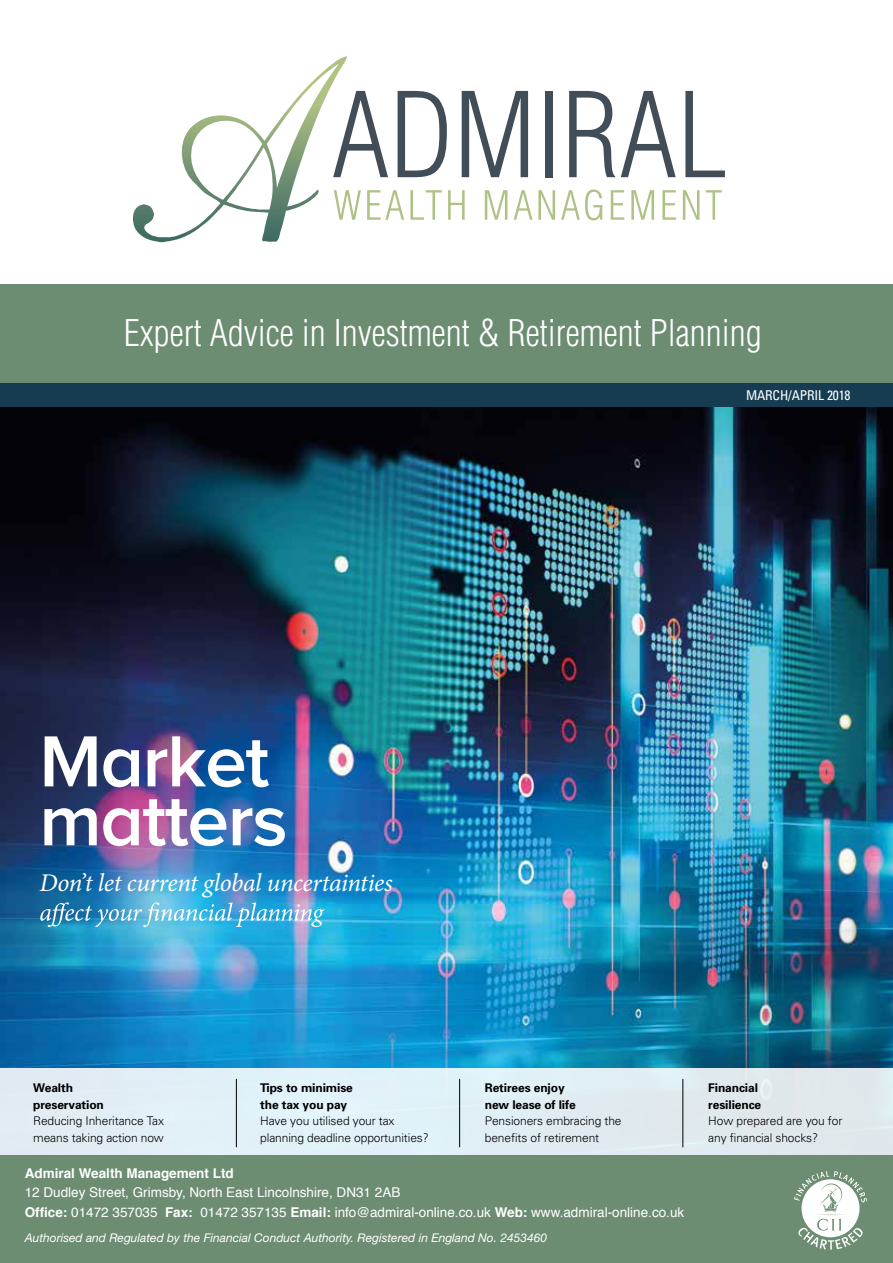
<style>
.page{position:relative;width:893px;height:1263px;background:#fff}
.page>*{position:absolute;margin:0;border:0;box-sizing:border-box;transform-origin:0 0}
.t1{font:600 75px/58.9px "Proxima Nova A";letter-spacing:-.02em;color:#fff}
.t2{font:300 condensed 36px "Helvetica";color:#fff}
.t3{font:italic 25.5px "Minion Pro";letter-spacing:-.015em;color:#fff}
.t4{font:13.5px/19.5px "Helvetica";color:#fff}
.t5{font:700 13.5px "Helvetica";color:#fff}
.t6{font:condensed 13.5px "Univers";letter-spacing:-.01em;color:#fff}
.t7{font:300 12px/16.5px "Univers";letter-spacing:-.01em;color:#000}
.t8{font:700 12px/16.5px "Univers";letter-spacing:-.01em;color:#000}
.t9{font:italic 12px "Helvetica Neue";color:#fff}
.s1{font-weight:700}
</style>
<div class="page">
<img style="left:0;top:407px;width:893px;height:661px">
<div style="left:0;top:383px;width:893px;height:24px;background:#163c52"></div>
<img style="left:40px;top:902px;width:285px;height:25px">
<div style="left:0;top:1068px;width:893px;height:90px;background:#e1edf4"></div>
<hr style="left:236px;top:1079px;width:1px;height:68px;background:#000">
<hr style="left:459px;top:1079px;width:1px;height:68px;background:#000">
<hr style="left:682px;top:1079px;width:1px;height:68px;background:#000">
<div style="left:0;top:1155px;width:893px;height:108px;background:#6c8d71"></div>
<div style="left:545px;top:91px;width:8px;height:86px;background:#414e57"></div>
<svg style="left:569px;top:91px;width:46px;height:86px"></svg>
<svg style="left:621px;top:91px;width:55px;height:86px"></svg>
<svg style="left:685px;top:91px;width:40px;height:86px"></svg>
<svg style="left:133px;top:56px;width:399px;height:186px"></svg>
<svg style="left:538px;top:190px;width:17px;height:30px"></svg>
<svg style="left:561px;top:189px;width:41px;height:31px"></svg>
<svg style="left:611px;top:190px;width:13px;height:30px"></svg>
<svg style="left:631px;top:190px;width:23px;height:30px"></svg>
<svg style="left:662px;top:190px;width:14px;height:30px"></svg>
<svg style="left:683px;top:190px;width:16px;height:30px"></svg>
<svg style="left:706px;top:190px;width:16px;height:30px"></svg>
<div style="left:0;top:285px;width:893px;height:98px;background:#6c8d71"></div>
<svg style="left:794px;top:1171px;width:73px;height:78px"></svg>
<h2 class="t2" style="left:124px;top:310px;width:639px">Expert Advice in Investment &amp; Retirement Planning</h2>
<p class="t6" style="left:746px;top:386px;width:106px">MARCH/APRIL 2018</p>
<h1 class="t1" style="left:39px;top:731px;width:250px">Market matters</h1>
<h3 class="t3" style="left:39px;top:865px;width:355px">Don’t let current global uncertainties</h3>
<p class="t8" style="left:33px;top:1079px;width:72px">Wealth preservation</p>
<p class="t7" style="left:33px;top:1112px;width:132px">Reducing Inheritance Tax means taking action now</p>
<p class="t8" style="left:260px;top:1079px;width:94px">Tips to minimise the tax you pay</p>
<p class="t7" style="left:260px;top:1112px;width:170px">Have you utilised your tax planning deadline opportunities?</p>
<p class="t8" style="left:485px;top:1079px;width:92px">Retirees enjoy new lease of life</p>
<p class="t7" style="left:485px;top:1112px;width:138px">Pensioners embracing the benefits of retirement</p>
<p class="t5" style="left:25px;top:1164px;width:211px">Admiral Wealth Management Ltd</p>
<p class="t4" style="left:25px;top:1184px;width:661px">12 Dudley Street, Grimsby, North East Lincolnshire, DN31 2AB<br><span class="s1">Office:</span> 01472 357035 <span class="s1">Fax:</span> 01472 357135 <span class="s1">Email:</span> info@admiral-online.co.uk <span class="s1">Web:</span> www.admiral-online.co.uk</p>
<p class="t9" style="left:25px;top:1231px;width:524px">Authorised and Regulated by the Financial Conduct Authority. Registered in England No. 2453460</p>
<p class="t8" style="left:708px;top:1079px;width:55px">Financial resilience</p>
<p class="t7" style="left:708px;top:1112px;width:136px">How prepared are you for any financial shocks?</p>
</div>
